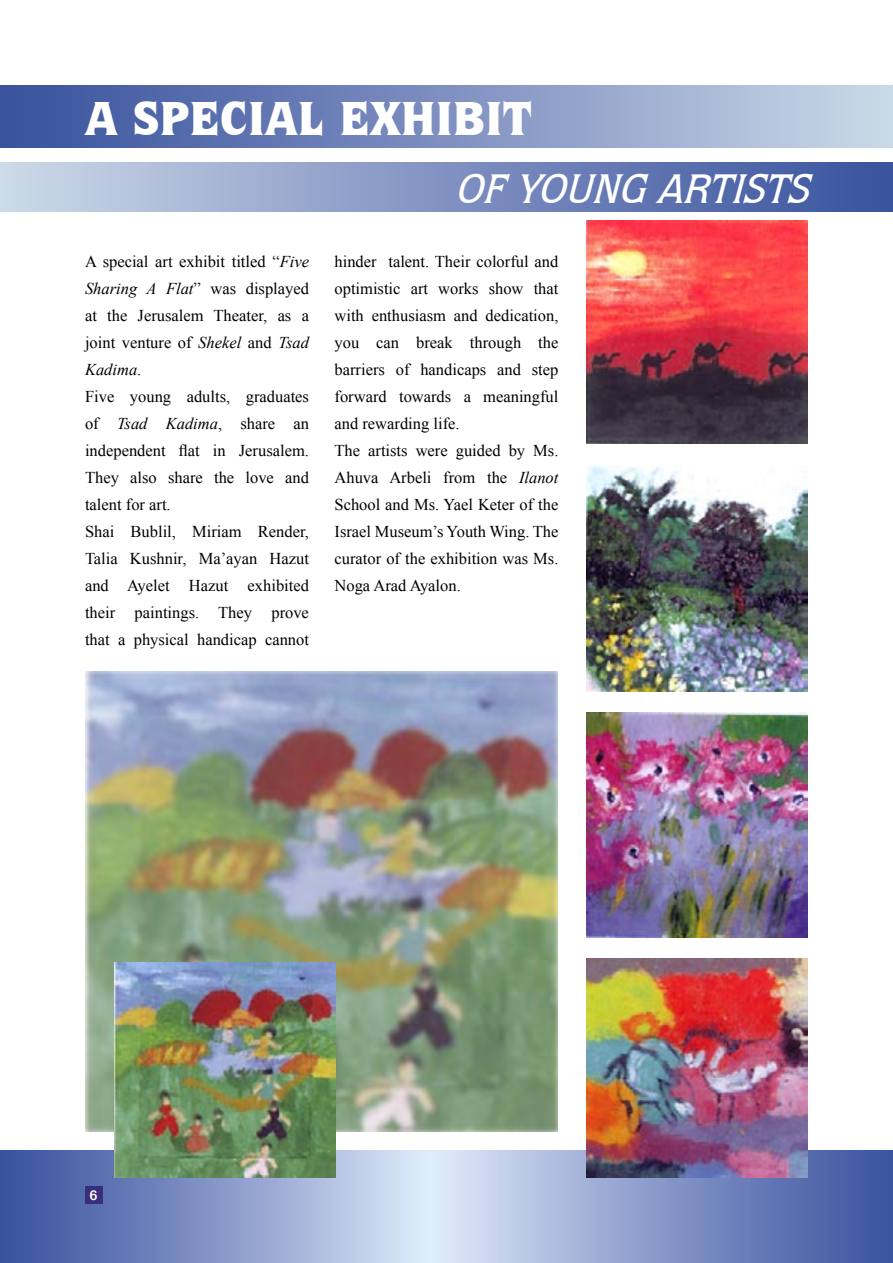
<style>
.page{position:relative;width:893px;height:1263px;background:#fff}
.page>*{position:absolute;margin:0;border:0;box-sizing:border-box;transform-origin:0 0}
.BodyText{font:900 48px "Quorum IT Cby BT";color:#fff}
.BodyText-2{font:italic 500 41.7px "Quorum IT Cby BT";color:#fff}
.BodyText-3{font:16.5px/27px "Times New Roman";color:#000;text-align:justify}
.BodyText-4{font:13.5px "Arial Rounded MT Bold";color:#fff}
.s1{font-style:italic}
</style>
<div class="page">
<div style="left:0;top:162px;width:893px;height:49px;background:linear-gradient(to right,#ccd8e8,#374f9c)"></div>
<div style="left:0;top:85px;width:893px;height:63px;background:linear-gradient(to right,#364e9c,#cbd6e7)"></div>
<svg style="left:0;top:1150px;width:893px;height:113px"></svg>
<svg style="left:892px;top:84px;width:1px;height:64px"></svg>
<img style="left:587px;top:465px;width:221px;height:226px">
<img style="left:587px;top:712px;width:221px;height:225px">
<img style="left:587px;top:220px;width:221px;height:224px">
<img style="left:587px;top:959px;width:221px;height:219px">
<img style="left:85px;top:671px;width:472px;height:460px">
<img style="left:115px;top:962px;width:221px;height:216px">
<div style="left:85px;top:1186px;width:17px;height:17px;background:#392e7a"></div>
<p class="BodyText" style="left:85px;top:88px;width:449px">A SPECIAL EXHIBIT</p>
<p class="BodyText-2" style="left:455px;top:162px;width:368px">OFYOUNG ARTISTS</p>
<p class="BodyText-3" style="left:85px;top:247px;width:225px">A special art exhibit titled “<span class="s1">Five Sharing A Flat</span>” was displayed at the Jerusalem Theater, as a joint venture of <span class="s1">Shekel</span> and <span class="s1">Tsad Kadima</span>.</p>
<p class="BodyText-3" style="left:85px;top:382px;width:225px">Five young adults, graduates of <span class="s1">Tsad Kadima</span>, share an independent flat in Jerusalem.<br>They also share the love and talent for art.</p>
<p class="BodyText-3" style="left:85px;top:517px;width:225px">Shai Bublil, Miriam Render, Talia Kushnir, Ma’ayan Hazut and Ayelet Hazut exhibited their paintings. They prove that a physical handicap cannot</p>
<p class="BodyText-3" style="left:334px;top:247px;width:225px">hinder talent. Their colorful and optimistic art works show that with enthusiasm and dedication, you can break through the barriers of handicaps and step forward towards a meaningful and rewarding life.</p>
<p class="BodyText-3" style="left:334px;top:436px;width:225px">The artists were guided by Ms.<br>Ahuva Arbeli from the <span class="s1">Ilanot </span>School and Ms. Yael Keter of the Israel Museum’s Youth Wing. The curator of the exhibition was Ms.<br>Noga Arad Ayalon.</p>
<p class="BodyText-4" style="left:90px;top:1187px;width:10px">6</p>
</div>
